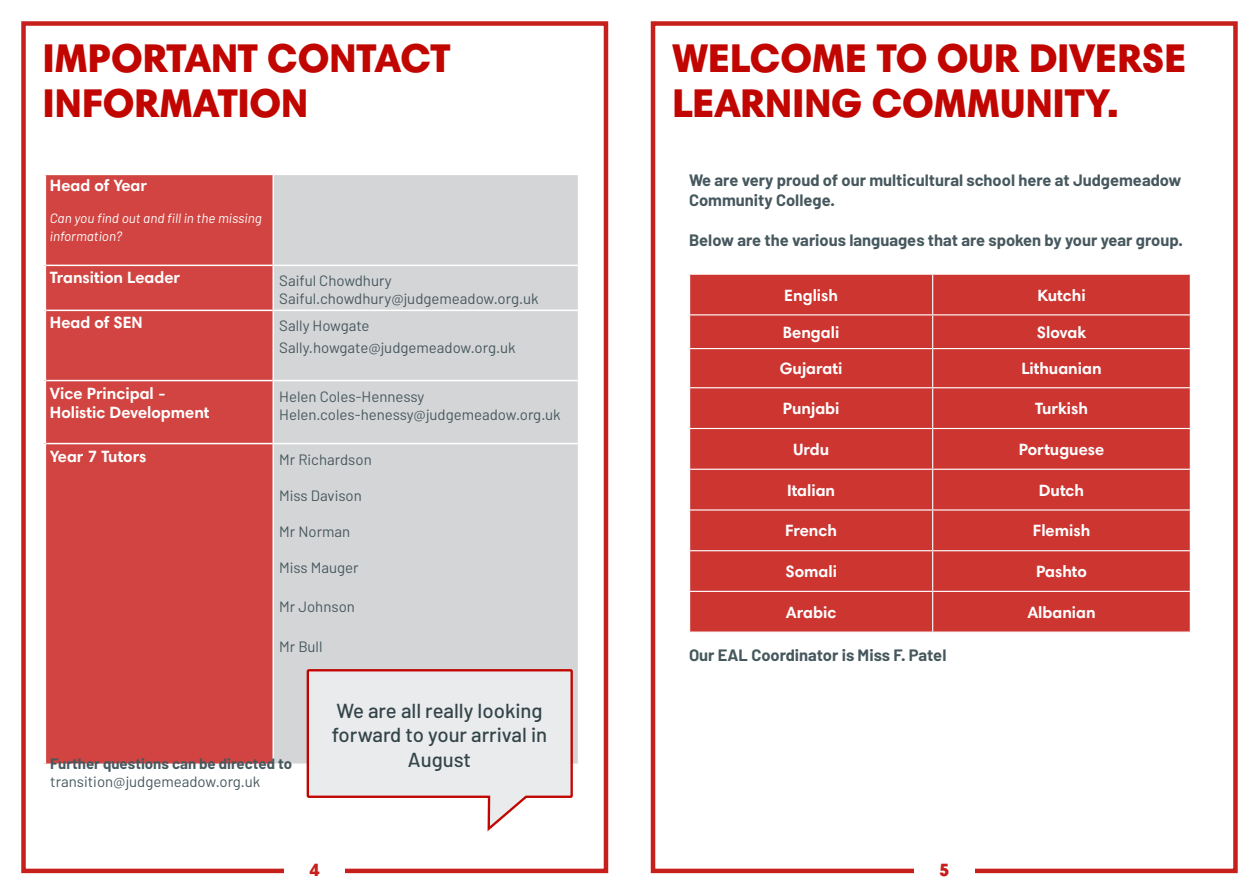
<style>
.page{position:relative;width:1259px;height:893px;background:#fff}
.page>*{position:absolute;margin:0;border:0;box-sizing:border-box;transform-origin:0 0}
.t1{font:900 40.5px/45px "Harmonia Sans Pro Cyr";letter-spacing:-.01em;color:#c10601}
.t2{font:500 20.4px/24.5px "Barlow";color:#334449}
.t3{font:900 18px "Harmonia Sans Pro Cyr";color:#c71f1b}
.t4{font:700 16.5px/19.8px "Harmonia Sans Pro Cyr";color:#fff}
.t5{font:700 16.5px/19.8px "Barlow";color:#46585e}
.t6{font:15px/18px "Barlow";color:#46585e}
.t7{font:700 15px "Barlow";color:#46585e}
.t8{font:italic 13.5px/18px "Barlow";color:#fff}
</style>
<div class="page">
<div style="left:21px;top:21px;width:587px;height:852px;border:4px solid #c71f1b"></div>
<div style="left:651px;top:21px;width:586px;height:852px;border:4px solid #c71f1b"></div>
<div style="left:284px;top:850px;width:61px;height:43px;background:#fff"></div>
<div style="left:913px;top:850px;width:61px;height:43px;background:#fff"></div>
<div style="left:46px;top:175px;width:226px;height:588px;background:#d14441"></div>
<div style="left:274px;top:175px;width:304px;height:588px;background:#d4d5d7"></div>
<hr style="left:46px;top:265px;width:227px;height:1px;background:#fff">
<hr style="left:273px;top:265px;width:306px;height:1px;background:#fff">
<hr style="left:46px;top:310px;width:227px;height:1px;background:#fff">
<hr style="left:273px;top:310px;width:306px;height:1px;background:#fff">
<hr style="left:46px;top:380px;width:227px;height:1px;background:#fff">
<hr style="left:273px;top:380px;width:306px;height:1px;background:#fff">
<hr style="left:46px;top:443px;width:227px;height:1px;background:#fff">
<hr style="left:273px;top:443px;width:306px;height:1px;background:#fff">
<svg style="left:305px;top:668px;width:269px;height:164px"></svg>
<div style="left:690px;top:275px;width:499px;height:356px;background:#cd3531"></div>
<hr style="left:932px;top:275px;width:1px;height:39px;background:#fff">
<hr style="left:689px;top:314px;width:243px;height:1px;background:#fff">
<hr style="left:932px;top:314px;width:259px;height:1px;background:#fff">
<hr style="left:932px;top:315px;width:1px;height:33px;background:#fff">
<hr style="left:689px;top:348px;width:243px;height:1px;background:#fff">
<hr style="left:932px;top:348px;width:259px;height:1px;background:#fff">
<hr style="left:932px;top:349px;width:1px;height:38px;background:#fff">
<hr style="left:689px;top:387px;width:243px;height:1px;background:#fff">
<hr style="left:932px;top:387px;width:259px;height:1px;background:#fff">
<hr style="left:932px;top:388px;width:1px;height:40px;background:#fff">
<hr style="left:689px;top:428px;width:243px;height:1px;background:#fff">
<hr style="left:932px;top:428px;width:259px;height:1px;background:#fff">
<hr style="left:932px;top:429px;width:1px;height:40px;background:#fff">
<hr style="left:689px;top:469px;width:243px;height:1px;background:#fff">
<hr style="left:932px;top:469px;width:259px;height:1px;background:#fff">
<hr style="left:932px;top:470px;width:1px;height:39px;background:#fff">
<hr style="left:689px;top:509px;width:243px;height:2px;background:#fff">
<hr style="left:932px;top:509px;width:259px;height:2px;background:#fff">
<hr style="left:932px;top:511px;width:1px;height:39px;background:#fff">
<hr style="left:689px;top:550px;width:243px;height:1px;background:#fff">
<hr style="left:932px;top:550px;width:259px;height:1px;background:#fff">
<hr style="left:932px;top:551px;width:1px;height:40px;background:#fff">
<hr style="left:689px;top:591px;width:243px;height:1px;background:#fff">
<hr style="left:932px;top:591px;width:259px;height:1px;background:#fff">
<hr style="left:932px;top:592px;width:1px;height:39px;background:#fff">
<h1 class="t1" style="left:43px;top:35px;width:409px">IMPORTANT CONTACT<br>INFORMATION</h1>
<h1 class="t1" style="left:672px;top:35px;width:516px">WELCOME TO OUR DIVERSE<br>LEARNING COMMUNITY.</h1>
<p class="t4" style="left:50px;top:175px;width:99px">Head of Year</p>
<p class="t8" style="left:50px;top:209px;width:213px">Can you find out and fill in the missing information?</p>
<p class="t4" style="left:50px;top:268px;width:132px">Transition Leader</p>
<p class="t6" style="left:279px;top:272px;width:261px">Saiful Chowdhury<br>Saiful.chowdhury@judgemeadow.org.uk</p>
<p class="t4" style="left:50px;top:313px;width:94px">Head of SEN</p>
<p class="t6" style="left:279px;top:315px;width:238px;line-height:21.6px">Sally Howgate<br>Sally.howgate@judgemeadow.org.uk</p>
<p class="t4" style="left:50px;top:383px;width:161px">Vice Principal -<br>Holistic Development</p>
<p class="t6" style="left:279px;top:387px;width:283px">Helen Coles-Hennessy<br>Helen.coles-henessy@judgemeadow.org.uk</p>
<p class="t4" style="left:50px;top:446px;width:98px">Year 7 Tutors</p>
<p class="t6" style="left:279px;top:450px;width:94px">Mr Richardson</p>
<p class="t6" style="left:279px;top:486px;width:84px">Miss Davison</p>
<p class="t6" style="left:279px;top:522px;width:73px">Mr Norman</p>
<p class="t6" style="left:279px;top:558px;width:81px">Miss Mauger</p>
<p class="t6" style="left:279px;top:597px;width:77px">Mr Johnson</p>
<p class="t6" style="left:279px;top:637px;width:45px">Mr Bull</p>
<h2 class="t2" style="left:332px;top:698px;width:217px">We are all really looking forward to your arrival in</h2>
<p class="t7" style="left:50px;top:754px;width:243px">Further questions can be directed to</p>
<h2 class="t2" style="left:408px;top:747px;width:65px">August</h2>
<p class="t6" style="left:50px;top:772px;width:212px">transition@judgemeadow.org.uk</p>
<p class="t5" style="left:689px;top:170px;width:494px">We are very proud of our multicultural school here at Judgemeadow<br>Community College.</p>
<p class="t5" style="left:689px;top:230px;width:495px">Below are the various languages that are spoken by your year group.</p>
<p class="t4" style="left:784px;top:285px;width:55px">English</p>
<p class="t4" style="left:1037px;top:285px;width:50px">Kutchi</p>
<p class="t4" style="left:783px;top:322px;width:58px">Bengali</p>
<p class="t4" style="left:1037px;top:322px;width:51px">Slovak</p>
<p class="t4" style="left:780px;top:358px;width:64px">Gujarati</p>
<p class="t4" style="left:1021px;top:358px;width:82px">Lithuanian</p>
<p class="t4" style="left:783px;top:398px;width:58px">Punjabi</p>
<p class="t4" style="left:1035px;top:398px;width:54px">Turkish</p>
<p class="t4" style="left:793px;top:439px;width:38px">Urdu</p>
<p class="t4" style="left:1018px;top:439px;width:87px">Portuguese</p>
<p class="t4" style="left:787px;top:480px;width:50px">Italian</p>
<p class="t4" style="left:1039px;top:480px;width:47px">Dutch</p>
<p class="t4" style="left:785px;top:520px;width:53px">French</p>
<p class="t4" style="left:1033px;top:520px;width:59px">Flemish</p>
<p class="t4" style="left:785px;top:561px;width:53px">Somali</p>
<p class="t4" style="left:1036px;top:561px;width:52px">Pashto</p>
<p class="t4" style="left:786px;top:602px;width:52px">Arabic</p>
<p class="t4" style="left:1027px;top:602px;width:70px">Albanian</p>
<p class="t5" style="left:689px;top:646px;width:259px">Our EAL Coordinator is Miss F. Patel</p>
<p class="t3" style="left:309px;top:859px;width:12px">4</p>
<p class="t3" style="left:939px;top:859px;width:12px">5</p>
</div>
